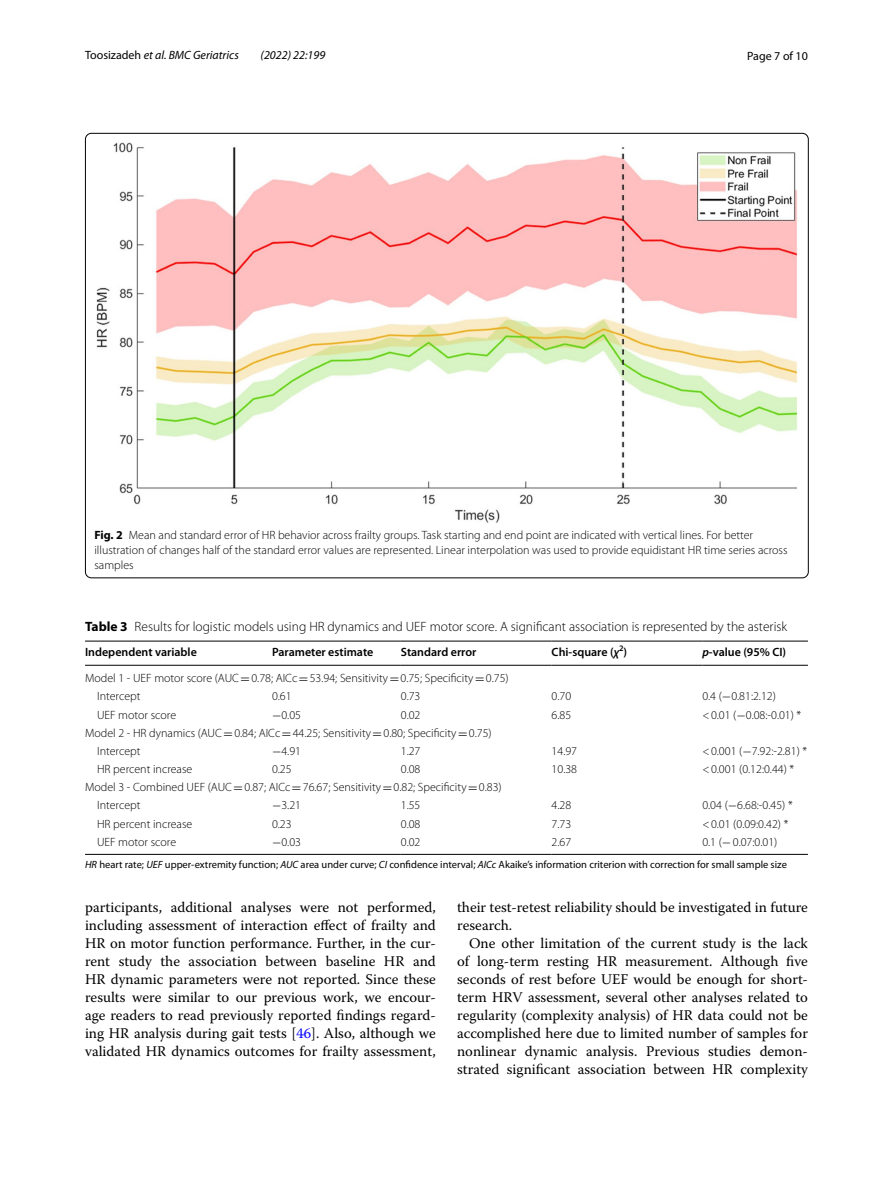
<style>
.page{position:relative;width:893px;height:1187px;background:#fff}
.page>*{position:absolute;margin:0;border:0;box-sizing:border-box;transform-origin:0 0}
.t1{font:14.7px/18px "Warnock Pro";color:#000;text-align:justify}
.t2{font:300 13.5px "Myriad Pro";color:#000}
.t3{font:300 12px/18.1px "Myriad Pro";color:#000}
.t4{font:600 12px "Myriad Pro";color:#000}
.t5{font:italic 12px "Myriad Pro";color:#000}
.t6{font:12px "Myriad Pro";color:#000}
.t7{font:10.5px "Myriad Pro";color:#000}
.s1{font-style:normal}
.s2{font-weight:700}
.s3{font-style:italic}
.s4{font-family:"MTSY";font-weight:400}
.s5{color:#00f}
</style>
<div class="page">
<img style="left:97px;top:142px;width:700px;height:381px">
<hr style="left:85px;top:640px;width:187px;height:1px;background:#000">
<hr style="left:85px;top:665px;width:187px;height:1px;background:#000">
<hr style="left:272px;top:640px;width:129px;height:1px;background:#000">
<hr style="left:272px;top:665px;width:129px;height:1px;background:#000">
<hr style="left:401px;top:640px;width:151px;height:1px;background:#000">
<hr style="left:401px;top:665px;width:151px;height:1px;background:#000">
<hr style="left:552px;top:640px;width:150px;height:1px;background:#000">
<hr style="left:552px;top:665px;width:150px;height:1px;background:#000">
<hr style="left:702px;top:640px;width:106px;height:1px;background:#000">
<hr style="left:702px;top:665px;width:106px;height:1px;background:#000">
<hr style="left:85px;top:854px;width:187px;height:1px;background:#000">
<hr style="left:272px;top:854px;width:129px;height:1px;background:#000">
<hr style="left:401px;top:854px;width:151px;height:1px;background:#000">
<hr style="left:552px;top:854px;width:150px;height:1px;background:#000">
<hr style="left:702px;top:854px;width:106px;height:1px;background:#000">
<p class="t5" style="left:85px;top:48px;width:155px"><span class="s1">Toosizadeh</span> et al. BMC Geriatrics</p>
<p class="t5" style="left:261px;top:48px;width:66px">(2022) 22:199</p>
<p class="t6" style="left:747px;top:48px;width:62px">Page 7 of 10</p>
<p class="t3" style="left:94px;top:527px;width:695px;line-height:15px"><span class="s2">Fig. 2</span> Mean and standard error of HR behavior across frailty groups. Task starting and end point are indicated with vertical lines. For better illustration of changes half of the standard error values are represented. Linear interpolation was used to provide equidistant HR time series across samples</p>
<p class="t2" style="left:85px;top:619px;width:704px"><span class="s2">Table 3</span> Results for logistic models using HR dynamics and UEF motor score. A significant association is represented by the asterisk</p>
<p class="t4" style="left:85px;top:643px;width:113px">Independent variable</p>
<p class="t4" style="left:272px;top:643px;width:103px">Parameter estimate</p>
<p class="t4" style="left:401px;top:643px;width:77px">Standard error</p>
<p class="t4" style="left:552px;top:643px;width:77px">Chi-square (<span class="s3">χ</span><sup>2</sup>)</p>
<p class="t4" style="left:702px;top:643px;width:85px"><span class="s3">p</span>-value (95% CI)</p>
<p class="t3" style="left:97px;top:669px;width:413px;text-indent:-12px">Model 1 - UEF motor score (AUC<span class="s4">=</span>0.78; AICc<span class="s4">=</span>53.94; Sensitivity<span class="s4">=</span>0.75; Specificity<span class="s4">=</span>0.75)<br>Intercept</p>
<p class="t3" style="left:272px;top:687px;width:21px">0.61</p>
<p class="t3" style="left:401px;top:687px;width:21px">0.73</p>
<p class="t3" style="left:552px;top:687px;width:21px">0.70</p>
<p class="t3" style="left:702px;top:687px;width:75px">0.4 (<span class="s4">−</span>0.81:2.12)</p>
<p class="t3" style="left:97px;top:705px;width:81px">UEF motor score</p>
<p class="t3" style="left:272px;top:705px;width:31px"><span class="s4">−</span>0.05</p>
<p class="t3" style="left:401px;top:705px;width:21px">0.02</p>
<p class="t3" style="left:552px;top:705px;width:21px">6.85</p>
<p class="t3" style="left:702px;top:705px;width:100px">&lt;0.01 (<span class="s4">−</span>0.08:-0.01) *</p>
<p class="t3" style="left:97px;top:723px;width:396px;text-indent:-12px">Model 2 - HR dynamics (AUC<span class="s4">=</span>0.84; AICc<span class="s4">=</span>44.25; Sensitivity<span class="s4">=</span>0.80; Specificity<span class="s4">=</span>0.75)<br>Intercept</p>
<p class="t3" style="left:272px;top:742px;width:31px"><span class="s4">−</span>4.91</p>
<p class="t3" style="left:401px;top:742px;width:21px">1.27</p>
<p class="t3" style="left:552px;top:742px;width:27px">14.97</p>
<p class="t3" style="left:702px;top:742px;width:106px">&lt;0.001 (<span class="s4">−</span>7.92:-2.81) *</p>
<p class="t3" style="left:97px;top:760px;width:97px">HR percent increase</p>
<p class="t3" style="left:272px;top:760px;width:21px">0.25</p>
<p class="t3" style="left:401px;top:760px;width:21px">0.08</p>
<p class="t3" style="left:552px;top:760px;width:27px">10.38</p>
<p class="t3" style="left:702px;top:760px;width:93px">&lt;0.001 (0.12:0.44) *</p>
<p class="t3" style="left:97px;top:778px;width:406px;text-indent:-12px">Model 3 - Combined UEF (AUC<span class="s4">=</span>0.87; AICc<span class="s4">=</span>76.67; Sensitivity<span class="s4">=</span>0.82; Specificity<span class="s4">=</span>0.83)<br>Intercept</p>
<p class="t3" style="left:272px;top:796px;width:31px"><span class="s4">−</span>3.21</p>
<p class="t3" style="left:401px;top:796px;width:21px">1.55</p>
<p class="t3" style="left:552px;top:796px;width:21px">4.28</p>
<p class="t3" style="left:702px;top:796px;width:92px">0.04 (<span class="s4">−</span>6.68:-0.45) *</p>
<p class="t3" style="left:97px;top:814px;width:97px">HR percent increase</p>
<p class="t3" style="left:272px;top:814px;width:21px">0.23</p>
<p class="t3" style="left:401px;top:814px;width:21px">0.08</p>
<p class="t3" style="left:552px;top:814px;width:21px">7.73</p>
<p class="t3" style="left:702px;top:814px;width:88px">&lt;0.01 (0.09:0.42) *</p>
<p class="t3" style="left:97px;top:832px;width:81px">UEF motor score</p>
<p class="t3" style="left:272px;top:832px;width:31px"><span class="s4">−</span>0.03</p>
<p class="t3" style="left:401px;top:832px;width:21px">0.02</p>
<p class="t3" style="left:552px;top:832px;width:21px">2.67</p>
<p class="t3" style="left:702px;top:832px;width:77px">0.1 (<span class="s4">−</span>0.07:0.01)</p>
<p class="t7" style="left:85px;top:857px;width:703px"><span class="s3">HR</span> heart rate; <span class="s3">UEF</span> upper-extremity function; <span class="s3">AUC</span> area under curve; <span class="s3">CI</span> confidence interval; <span class="s3">AICc</span> Akaike’s information criterion with correction for small sample size</p>
<p class="t1" style="left:85px;top:897px;width:352px">participants, additional analyses were not performed, including assessment of interaction effect of frailty and HR on motor function performance. Further, in the cur&shy;rent study the association between baseline HR and HR dynamic parameters were not reported. Since these results were similar to our previous work, we encour&shy;age readers to read previously reported findings regard&shy;ing HR analysis during gait tests [<span class="s5">46</span>]. Also, although we validated HR dynamics outcomes for frailty assessment,</p>
<p class="t1" style="left:457px;top:897px;width:352px">their test-retest reliability should be investigated in future research.</p>
<p class="t1" style="left:457px;top:933px;width:352px;text-indent:12px">One other limitation of the current study is the lack of long-term resting HR measurement. Although five seconds of rest before UEF would be enough for short&shy;term HRV assessment, several other analyses related to regularity (complexity analysis) of HR data could not be accomplished here due to limited number of samples for nonlinear dynamic analysis. Previous studies demon&shy;strated significant association between HR complexity</p>
</div>
